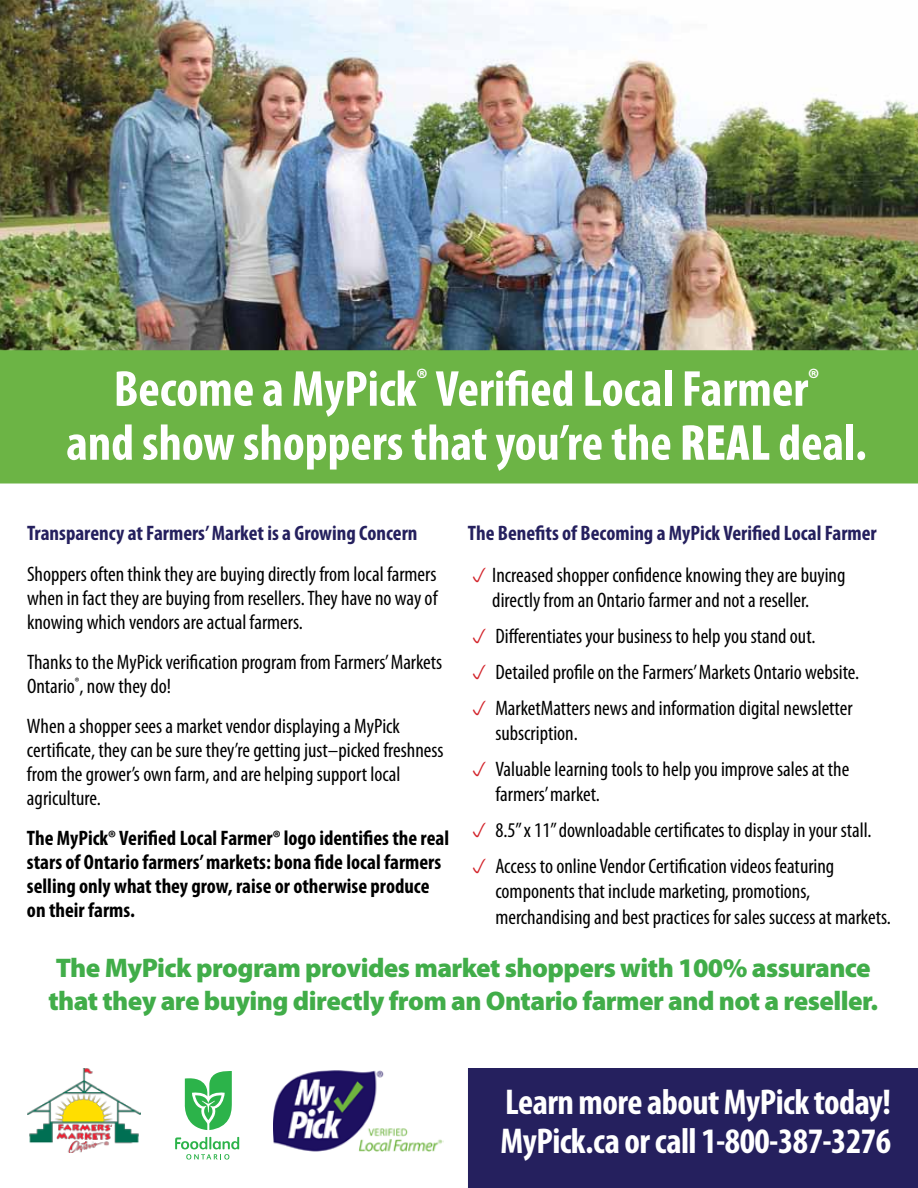
<style>
.page{position:relative;width:918px;height:1188px;background:#fff}
.page>*{position:absolute;margin:0;border:0;box-sizing:border-box;transform-origin:0 0}
.t1{font:700 condensed 51px/54px "Myriad Pro";color:#fff;text-align:center}
.t2{font:700 condensed 36px/39px "Myriad Pro";letter-spacing:-.015em;color:#fff}
.t3{font:900 27px/33px "Myriad Pro";letter-spacing:-.02em;color:#41ad49}
.t4{font:condensed 21px/24px "Myriad Pro";color:#000}
.t5{font:700 condensed 21px/24px "Myriad Pro";color:#000}
.t6{font:700 condensed 21px "Myriad Pro";color:#25205e}
.s1{font-weight:900}
</style>
<div class="page">
<img style="left:0;top:0;width:918px;height:350px">
<div style="left:0;top:350px;width:918px;height:134px;background:#6cb445"></div>
<img style="left:274px;top:1070px;width:169px;height:82px">
<img style="left:27px;top:1068px;width:114px;height:84px">
<svg style="left:184px;top:1071px;width:48px;height:59px"></svg>
<svg style="left:175px;top:1137px;width:64px;height:23px"></svg>
<div style="left:468px;top:1068px;width:450px;height:120px;background:#25205e"></div>
<h1 class="t1" style="left:66px;top:361px;width:802px">Become a MyPick<sup>®</sup> Verified Local Farmer<sup>®<br></sup>and show shoppers that you’re the <span class="s1">REAL</span> deal.</h1>
<p class="t6" style="left:27px;top:520px;width:392px">Transparency at Farmers’ Market is a Growing Concern</p>
<p class="t4" style="left:27px;top:561px;width:412px;text-align:justify">Shoppers often think they are buying directly from local farmers when in fact they are buying from resellers. They have no way of knowing which vendors are actual farmers.</p>
<p class="t4" style="left:27px;top:650px;width:417px">Thanks to the MyPick verification program from Farmers’ Markets<br>Ontario<sup>®</sup>, now they do!</p>
<p class="t4" style="left:27px;top:714px;width:418px">When a shopper sees a market vendor displaying a MyPick certificate, they can be sure they’re getting just–picked freshness from the grower’s own farm, and are helping support local agriculture.</p>
<p class="t5" style="left:27px;top:826px;width:424px">The MyPick® Verified Local Farmer® logo identifies the real stars of Ontario farmers’ markets: bona fide local farmers selling only what they grow, raise or otherwise produce on their farms.</p>
<p class="t6" style="left:468px;top:520px;width:410px">The Benefits of Becoming a MyPick Verified Local Farmer</p>
<p class="t4" style="left:492px;top:562px;width:355px;line-height:25.2px">Increased shopper confidence knowing they are buying directly from an Ontario farmer and not a reseller.</p>
<p class="t4" style="left:495px;top:618px;width:365px;line-height:36px">Differentiates your business to help you stand out.<br>Detailed profile on the Farmers’ Markets Ontario website.<br>MarketMatters news and information digital newsletter</p>
<p class="t4" style="left:495px;top:715px;width:356px;line-height:36px">subscription.<br>Valuable learning tools to help you improve sales at the</p>
<p class="t4" style="left:495px;top:776px;width:378px;line-height:36px">farmers’ market.<br>8.5” x 11” downloadable certificates to display in your stall.<br>Access to online Vendor Certification videos featuring</p>
<p class="t4" style="left:495px;top:879px;width:397px;line-height:25.2px">components that include marketing, promotions, merchandising and best practices for sales success at markets.</p>
<p class="t3" style="left:48px;top:952px;width:831px">The MyPick program provides market shoppers with 100% assurance that they are buying directly from an Ontario farmer and not a reseller.</p>
<h2 class="t2" style="left:501px;top:1082px;width:392px">Learn more about MyPick today!<br>MyPick.ca or call 1-800-387-3276</h2>
</div>
